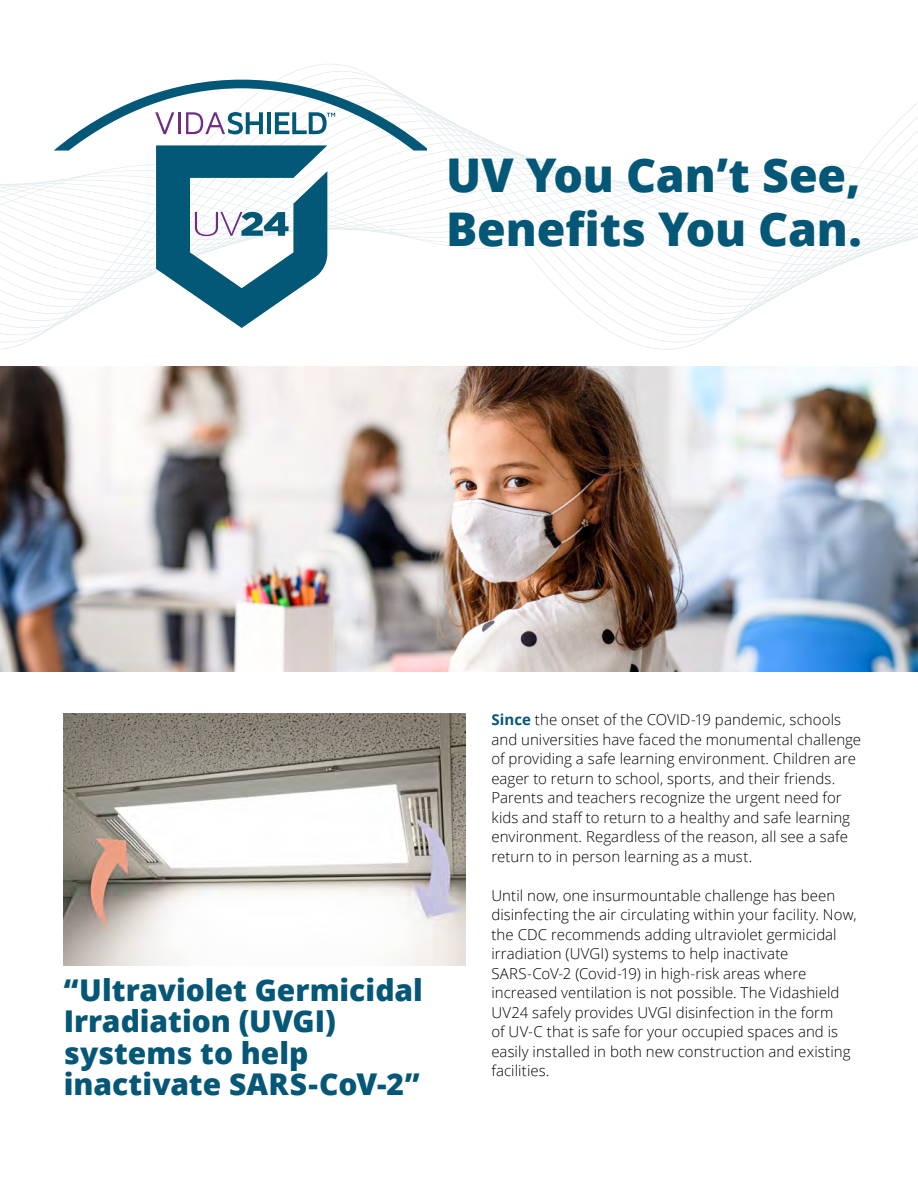
<style>
.page{position:relative;width:918px;height:1188px;background:#fff}
.page>*{position:absolute;margin:0;border:0;box-sizing:border-box;transform-origin:0 0}
.t1{font:800 46.5px/54px "Open Sans";letter-spacing:-.005em;color:#045776}
.t2{font:800 30px/31.5px "Open Sans";color:#045776}
.t3{font:300 15px/19.5px "Open Sans";letter-spacing:.005em;color:#000}
.s1{font-weight:700;color:#045776}
</style>
<div class="page">
<svg style="left:0;top:64px;width:918px;height:286px"></svg>
<img style="left:0;top:367px;width:918px;height:305px">
<svg style="left:54px;top:80px;width:372px;height:248px"></svg>
<img style="left:64px;top:714px;width:401px;height:251px">
<h1 class="t1" style="left:446px;top:146px;width:417px">UV You Can’t See,<br>Benefits You Can.</h1>
<h2 class="t2" style="left:64px;top:972px;width:361px">“Ultraviolet Germicidal<br>Irradiation (UVGI) systems to help inactivate SARS-CoV-2”</h2>
<p class="t3" style="left:491px;top:710px;width:371px"><span class="s1">Since</span> the onset of the COVID-19 pandemic, schools and universities have faced the monumental challenge of providing a safe learning environment. Children are eager to return to school, sports, and their friends.<br>Parents and teachers recognize the urgent need for kids and staff to return to a healthy and safe learning environment. Regardless of the reason, all see a safe return to in person learning as a must.</p>
<p class="t3" style="left:491px;top:885px;width:367px">Until now, one insurmountable challenge has been disinfecting the air circulating within your facility. Now, the CDC recommends adding ultraviolet germicidal irradiation (UVGI) systems to help inactivate SARS-CoV-2 (Covid-19) in high-risk areas where increased ventilation is not possible. The Vidashield UV24 safely provides UVGI disinfection in the form<br>of UV-C that is safe for your occupied spaces and is easily installed in both new construction and existing facilities.</p>
</div>
